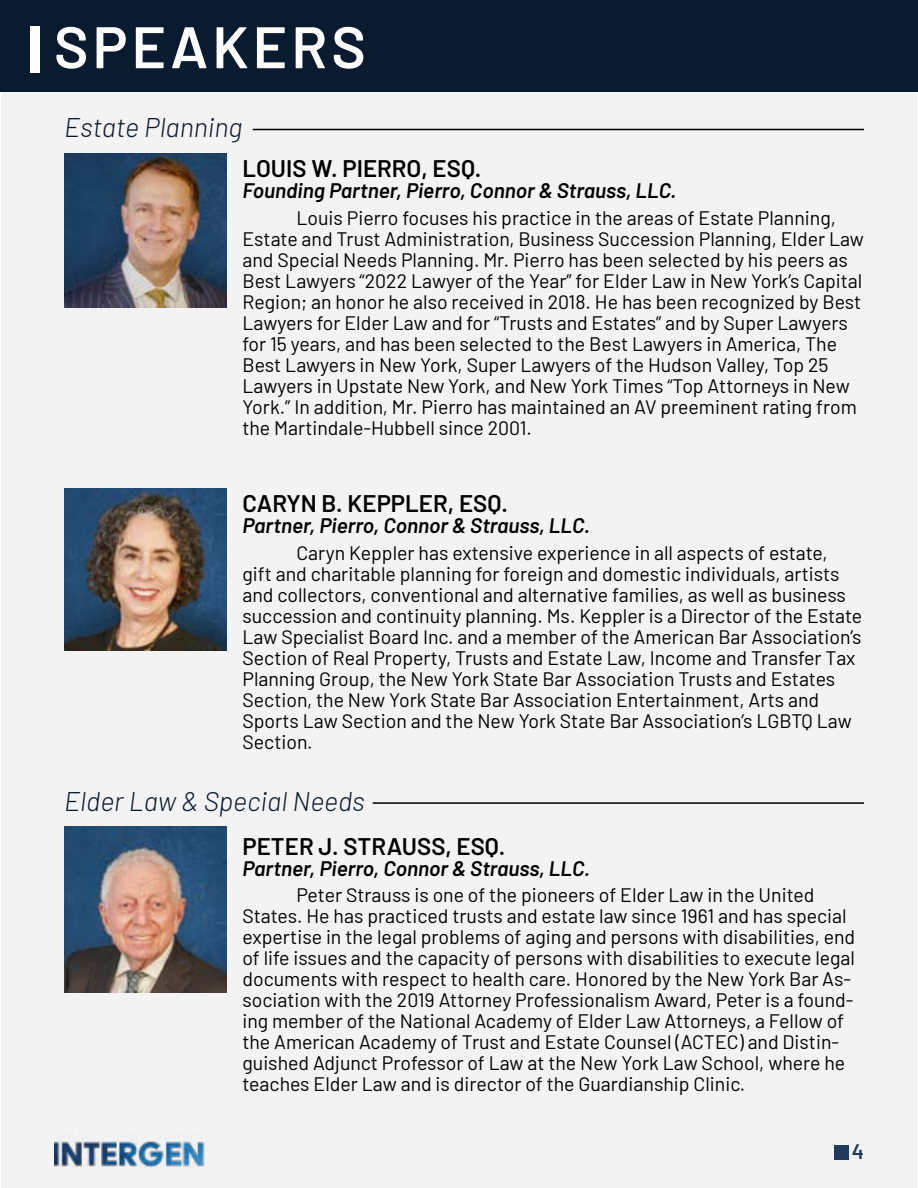
<style>
.page{position:relative;width:918px;height:1188px;background:#fff}
.page>*{position:absolute;margin:0;border:0;box-sizing:border-box;transform-origin:0 0}
.t1{font:600 58.5px "Barlow";letter-spacing:.07em;color:#fff}
.t2{font:italic 300 27px "Barlow";color:#0b1b2e}
.t3{font:600 24px "Barlow";color:#000}
.t4{font:italic 600 21px "Barlow";color:#000}
.t5{font:600 21px "Barlow";color:#1f3c5a}
.t6{font:19.5px/21px "Barlow";color:#000}
</style>
<div class="page">
<div style="left:1px;top:92px;width:916px;height:1096px;background:#f3f3f3"></div>
<div style="left:0;top:0;width:918px;height:92px;background:#0a1b2f"></div>
<img style="left:64px;top:153px;width:162px;height:154px">
<img style="left:64px;top:488px;width:162px;height:162px">
<img style="left:64px;top:827px;width:162px;height:4px">
<img style="left:64px;top:831px;width:162px;height:162px">
<img style="left:54px;top:1133px;width:151px;height:35px">
<div style="left:835px;top:1145px;width:14px;height:14px;background:#1f3c5a"></div>
<div style="left:30px;top:26px;width:10px;height:46px;background:#fff"></div>
<hr style="left:253px;top:129px;width:611px;height:1px;background:#000">
<hr style="left:373px;top:802px;width:491px;height:2px;background:#000">
<h1 class="t1" style="left:54px;top:4px;width:313px">SPEAKERS</h1>
<h2 class="t2" style="left:64px;top:108px;width:180px">Estate Planning</h2>
<p class="t3" style="left:242px;top:151px;width:241px">LOUIS W. PIERRO, ESQ.</p>
<p class="t4" style="left:242px;top:175px;width:436px">Founding Partner, Pierro, Connor &amp; Strauss, LLC.</p>
<p class="t6" style="left:242px;top:206px;width:623px;text-indent:54px">Louis Pierro focuses his practice in the areas of Estate Planning, Estate and Trust Administration, Business Succession Planning, Elder Law and Special Needs Planning. Mr. Pierro has been selected by his peers as Best Lawyers “2022 Lawyer of the Year” for Elder Law in New York’s Capital Region; an honor he also received in 2018. He has been recognized by Best Lawyers for Elder Law and for “Trusts and Estates” and by Super Lawyers for 15 years, and has been selected to the Best Lawyers in America, The Best Lawyers in New York, Super Lawyers of the Hudson Valley, Top 25<br>Lawyers in Upstate New York, and New York Times “Top Attorneys in New York.” In addition, Mr. Pierro has maintained an AV preeminent rating from the Martindale-Hubbell since 2001.</p>
<p class="t3" style="left:242px;top:486px;width:267px">CARYN B. KEPPLER, ESQ.</p>
<p class="t4" style="left:242px;top:510px;width:349px">Partner, Pierro, Connor &amp; Strauss, LLC.</p>
<p class="t6" style="left:242px;top:540px;width:621px;text-indent:54px">Caryn Keppler has extensive experience in all aspects of estate,<br>gift and charitable planning for foreign and domestic individuals, artists and collectors, conventional and alternative families, as well as business succession and continuity planning. Ms. Keppler is a Director of the Estate Law Specialist Board Inc. and a member of the American Bar Association’s Section of Real Property, Trusts and Estate Law, Income and Transfer Tax Planning Group, the New York State Bar Association Trusts and Estates Section, the New York State Bar Association Entertainment, Arts and Sports Law Section and the New York State Bar Association’s LGBTQ Law Section.</p>
<h2 class="t2" style="left:64px;top:782px;width:302px">Elder Law &amp; Special Needs</h2>
<p class="t3" style="left:242px;top:829px;width:265px">PETER J. STRAUSS, ESQ.</p>
<p class="t4" style="left:242px;top:853px;width:349px">Partner, Pierro, Connor &amp; Strauss, LLC.</p>
<p class="t6" style="left:242px;top:883px;width:614px;text-indent:54px">Peter Strauss is one of the pioneers of Elder Law in the United States. He has practiced trusts and estate law since 1961 and has special expertise in the legal problems of aging and persons with disabilities, end of life issues and the capacity of persons with disabilities to execute legal documents with respect to health care. Honored by the New York Bar As&shy;sociation with the 2019 Attorney Professionalism Award, Peter is a found&shy;ing member of the National Academy of Elder Law Attorneys, a Fellow of the American Academy of Trust and Estate Counsel (ACTEC) and Distin&shy;guished Adjunct Professor of Law at the New York Law School, where he teaches Elder Law and is director of the Guardianship Clinic.</p>
<p class="t5" style="left:852px;top:1136px;width:14px">4</p>
</div>
